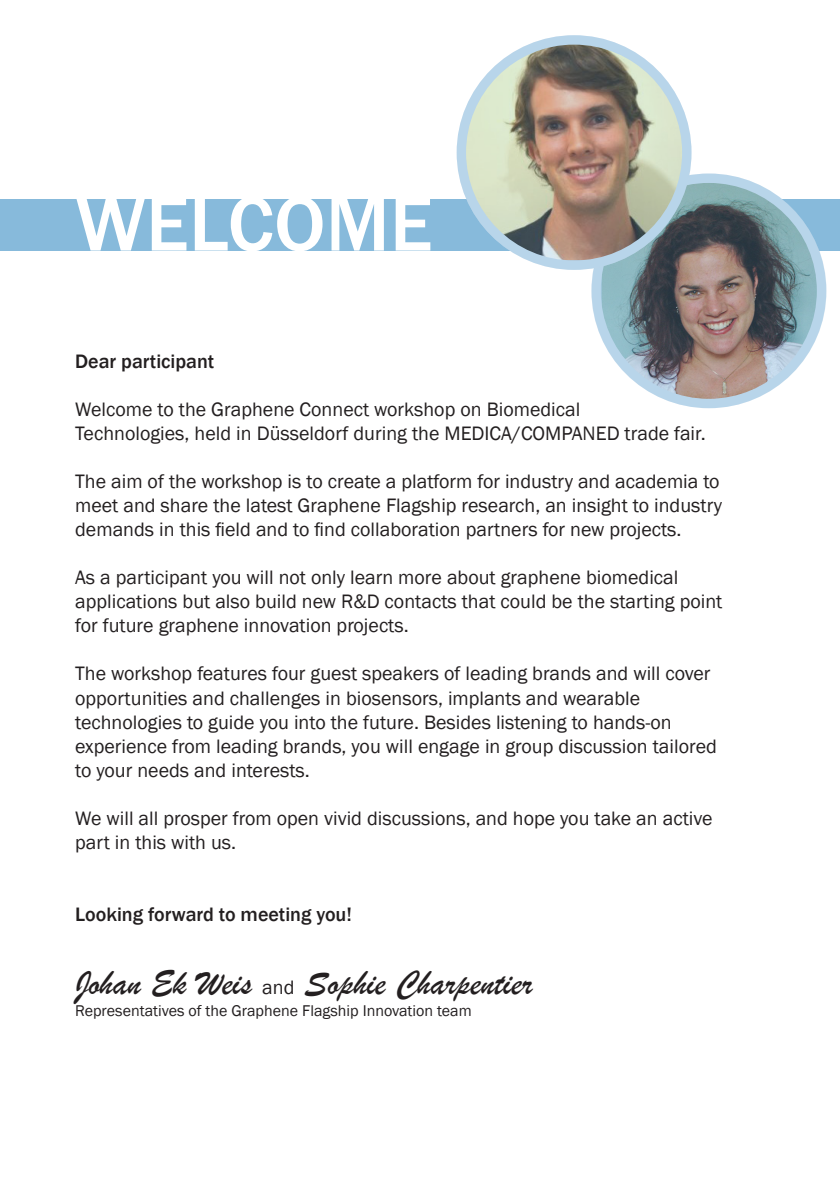
<style>
.page{position:relative;width:840px;height:1191px;background:#fff}
.page>*{position:absolute;margin:0;border:0;box-sizing:border-box;transform-origin:0 0}
.t1{font:500 80px "Franklin Gothic";color:#fff}
.t2{font:36px "Brush Script";color:#231f20}
.t3{font:20px/24px "Franklin Gothic";color:#231f20}
.t4{font:500 20px "Franklin Gothic";color:#231f20}
.t5{font:16px "Franklin Gothic";color:#231f20}
.s1{font-family:"Franklin Gothic";font-size:20px}
</style>
<div class="page">
<div style="left:0;top:199px;width:839px;height:51px;background:#87badb"></div>
<img style="left:601px;top:183px;width:219px;height:218px">
<svg style="left:592px;top:174px;width:233px;height:233px"></svg>
<img style="left:461px;top:40px;width:225px;height:220px">
<svg style="left:457px;top:36px;width:233px;height:233px"></svg>
<p class="t1" style="left:75px;top:174px;width:359px">WELCOME</p>
<p class="t4" style="left:75px;top:349px;width:141px">Dear participant</p>
<p class="t3" style="left:75px;top:398px;width:506px">Welcome to the Graphene Connect workshop on Biomedical</p>
<p class="t3" style="left:75px;top:422px;width:631px">Technologies, held in Düsseldorf during the MEDICA/COMPANED trade fair.</p>
<p class="t3" style="left:75px;top:470px;width:648px">The aim of the workshop is to create a platform for industry and academia to meet and share the latest Graphene Flagship research, an insight to industry demands in this field and to find collaboration partners for new projects.</p>
<p class="t3" style="left:75px;top:566px;width:648px">As a participant you will not only learn more about graphene biomedical applications but also build new R&amp;D contacts that could be the starting point for future graphene innovation projects.</p>
<p class="t3" style="left:75px;top:662px;width:636px">The workshop features four guest speakers of leading brands and will cover opportunities and challenges in biosensors, implants and wearable</p>
<p class="t3" style="left:75px;top:710px;width:597px">technologies to guide you into the future. Besides listening to hands-on</p>
<p class="t3" style="left:75px;top:734px;width:643px">experience from leading brands, you will engage in group discussion tailored to your needs and interests.</p>
<p class="t3" style="left:75px;top:806px;width:638px">We will all prosper from open vivid discussions, and hope you take an active part in this with us.</p>
<p class="t4" style="left:75px;top:901px;width:278px">Looking forward to meeting you!</p>
<p class="t2" style="left:75px;top:960px;width:458px">Johan Ek Weis <span class="s1">and</span> Sophie Charpentier</p>
<p class="t5" style="left:75px;top:1000px;width:398px">Representatives of the Graphene Flagship Innovation team</p>
</div>
